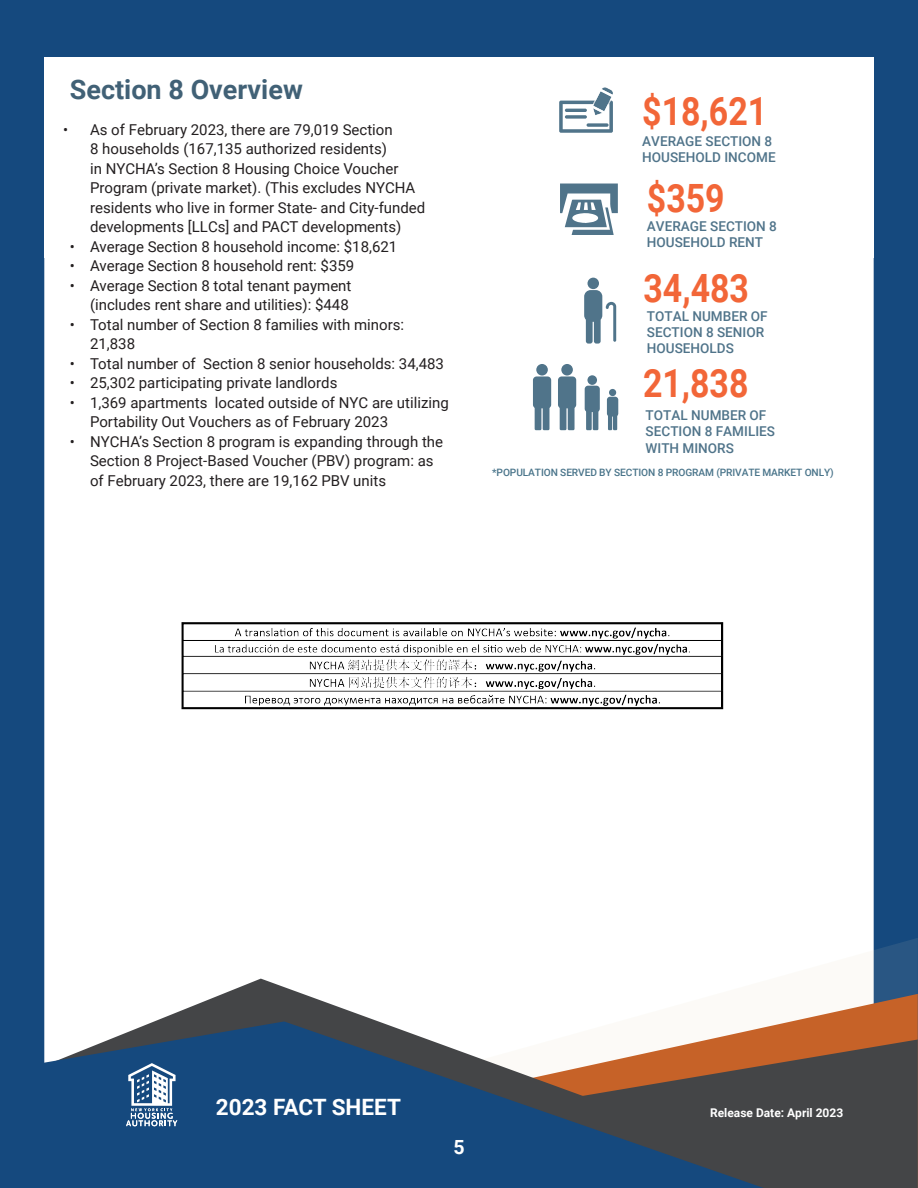
<style>
.page{position:relative;width:918px;height:1188px;background:#15497e}
.page>*{position:absolute;margin:0;border:0;box-sizing:border-box;transform-origin:0 0}
.t1{font:700 39px "Roboto";color:#f26638;scale:.87 1}
.t2{font:700 27px "Roboto";color:#416176}
.t3{font:700 22.5px "Roboto";color:#fff}
.t4{font:700 19.5px "Roboto";color:#fff}
.t5{font:15px/19.5px "Roboto";color:#231f20}
.t6{font:500 13.5px/16.4px "Roboto";color:#50748a}
.t7{font:700 12px "Roboto";color:#fff}
.t8{font:500 10.2px "Roboto";letter-spacing:-.01em;color:#49748a}
</style>
<div class="page">
<div style="left:44px;top:258px;width:830px;height:680px;background:#fff"></div>
<svg style="left:44px;top:938px;width:874px;height:56px;background:#e6ebf0"></svg>
<svg style="left:835px;top:994px;width:83px;height:46px;background:#c47649"></svg>
<svg style="left:664px;top:979px;width:171px;height:61px;background:#f3e1d5"></svg>
<svg style="left:764px;top:1040px;width:154px;height:148px;background:#4f4744"></svg>
<svg style="left:44px;top:1021px;width:720px;height:167px"></svg>
<svg style="left:44px;top:955px;width:620px;height:101px;background:#cbcfd4"></svg>
<div style="left:44px;top:58px;width:830px;height:200px;background:#fff"></div>
<svg style="left:126px;top:1064px;width:51px;height:62px"></svg>
<img style="left:176px;top:616px;width:553px;height:98px">
<div style="left:588px;top:278px;width:11px;height:11px;background:#50748a;border-radius:50%"></div>
<svg style="left:584px;top:290px;width:32px;height:54px;background:#9cb1bd"></svg>
<svg style="left:559px;top:87px;width:54px;height:46px"></svg>
<hr style="left:565px;top:109px;width:22px;height:3px;background:#50748a;border-radius:2px">
<svg style="left:565px;top:115px;width:22px;height:4px"></svg>
<svg style="left:587px;top:123px;width:22px;height:4px"></svg>
<svg style="left:560px;top:184px;width:58px;height:51px"></svg>
<div style="left:609px;top:389px;width:7px;height:7px;background:#50748a;border-radius:50%"></div>
<div style="left:607px;top:397px;width:11px;height:20px;background:#50748a;border-radius:3px"></div>
<hr style="left:608px;top:409px;width:4px;height:21px;background:#50748a">
<hr style="left:613px;top:409px;width:4px;height:21px;background:#50748a">
<div style="left:587px;top:375px;width:10px;height:10px;background:#50748a;border-radius:50%"></div>
<div style="left:585px;top:386px;width:15px;height:26px;background:#50748a;border-radius:3px"></div>
<div style="left:586px;top:401px;width:6px;height:29px;background:#50748a"></div>
<div style="left:593px;top:401px;width:5px;height:29px;background:#50748a"></div>
<div style="left:561px;top:364px;width:12px;height:12px;background:#50748a;border-radius:50%"></div>
<div style="left:558px;top:376px;width:18px;height:32px;background:#50748a;border-radius:4px"></div>
<div style="left:560px;top:396px;width:6px;height:34px;background:#50748a"></div>
<div style="left:568px;top:396px;width:7px;height:34px;background:#50748a"></div>
<div style="left:536px;top:364px;width:12px;height:12px;background:#50748a;border-radius:50%"></div>
<div style="left:533px;top:376px;width:18px;height:32px;background:#50748a;border-radius:4px"></div>
<div style="left:535px;top:396px;width:6px;height:34px;background:#50748a"></div>
<div style="left:543px;top:396px;width:6px;height:34px;background:#50748a"></div>
<p class="t2" style="left:70px;top:70px;width:235px">Section 8 Overview</p>
<p class="t5" style="left:90px;top:119px;width:337px;text-indent:-27px">• As of February 2023, there are 79,019 Section<br>8 households (167,135 authorized residents)<br>in NYCHA’s Section 8 Housing Choice Voucher Program (private market). (This excludes NYCHA residents who live in former State- and City-funded developments [LLCs] and PACT developments)</p>
<p class="t5" style="left:70px;top:236px;width:329px">• Average Section 8 household income: $18,621</p>
<p class="t5" style="left:70px;top:255px;width:286px">• Average Section 8 household rent: $359</p>
<p class="t5" style="left:70px;top:275px;width:283px;text-align:right">• Average Section 8 total tenant payment (includes rent share and utilities): $448</p>
<p class="t5" style="left:90px;top:314px;width:316px;text-indent:-20px">• Total number of Section 8 families with minors:<br>21,838</p>
<p class="t5" style="left:70px;top:353px;width:376px">• Total number of Section 8 senior households: 34,483</p>
<p class="t5" style="left:70px;top:372px;width:269px">• 25,302 participating private landlords</p>
<p class="t5" style="left:90px;top:392px;width:360px;text-indent:-20px">• 1,369 apartments located outside of NYC are utilizing<br>Portability Out Vouchers as of February 2023</p>
<p class="t5" style="left:70px;top:431px;width:375px">• NYCHA’s Section 8 program is expanding through the</p>
<p class="t5" style="left:90px;top:450px;width:345px">Section 8 Project-Based Voucher (PBV) program: as</p>
<p class="t5" style="left:90px;top:470px;width:298px">of February 2023, there are 19,162 PBV units</p>
<p class="t1" style="left:642px;top:83px;width:145px">$18,621</p>
<p class="t6" style="left:642px;top:132px;width:135px">AVERAGE SECTION 8<br>HOUSEHOLD INCOME</p>
<p class="t1" style="left:647px;top:171px;width:91px">$359</p>
<p class="t6" style="left:647px;top:217px;width:132px">AVERAGE SECTION 8<br>HOUSEHOLD RENT</p>
<p class="t1" style="left:644px;top:261px;width:123px">34,483</p>
<p class="t6" style="left:647px;top:307px;width:122px">TOTAL NUMBER OF<br>SECTION 8 SENIOR<br>HOUSEHOLDS</p>
<p class="t1" style="left:643px;top:356px;width:123px">21,838</p>
<p class="t6" style="left:646px;top:407px;width:131px">TOTAL NUMBER OF<br>SECTION 8 FAMILIES<br>WITH MINORS</p>
<p class="t8" style="left:492px;top:465px;width:343px">*POPULATION SERVED BY SECTION 8 PROGRAM (PRIVATE MARKET ONLY)</p>
<p class="t3" style="left:216px;top:1091px;width:187px">2023 FACT SHEET</p>
<p class="t4" style="left:453px;top:1134px;width:13px">5</p>
<p class="t7" style="left:710px;top:1104px;width:135px">Release Date: April 2023</p>
</div>
